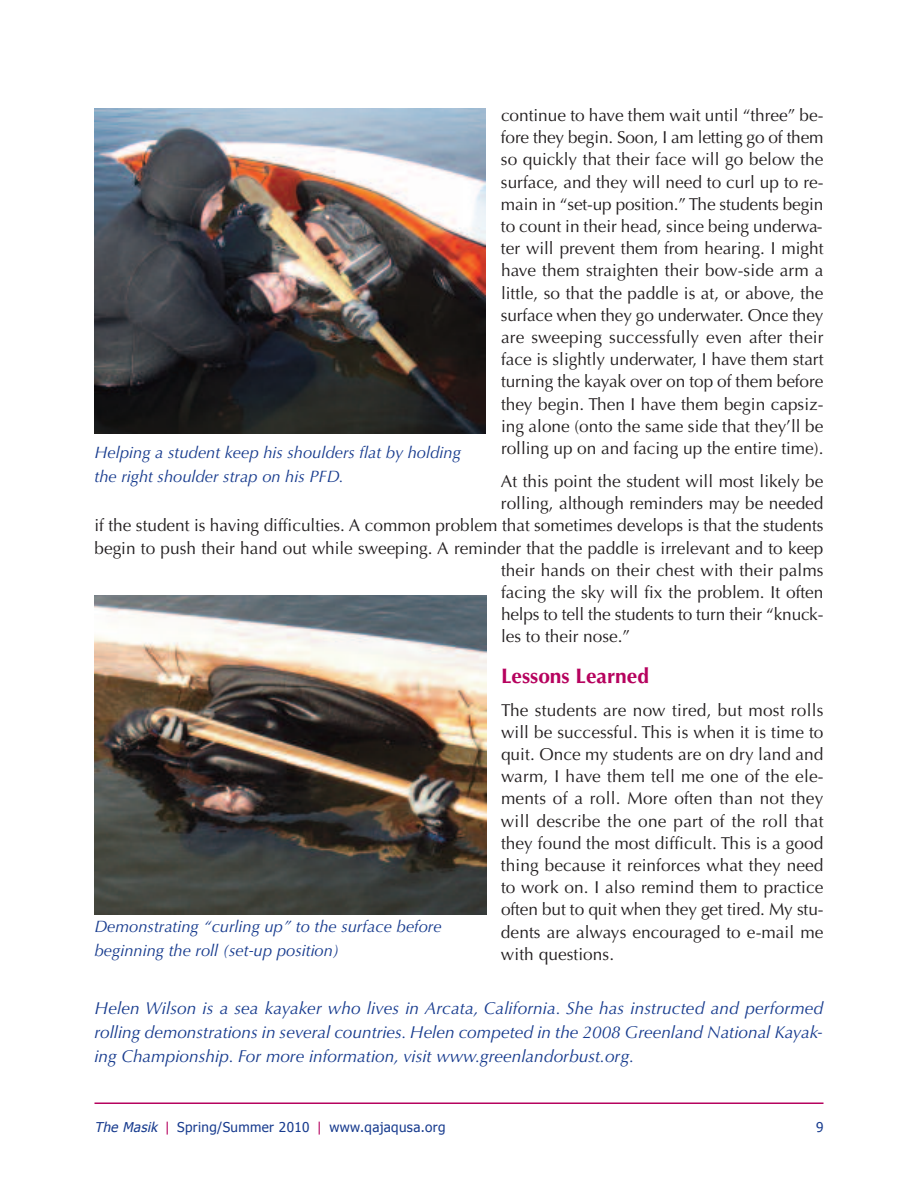
<style>
.page{position:relative;width:918px;height:1188px;background:#fff}
.page>*{position:absolute;margin:0;border:0;box-sizing:border-box;transform-origin:0 0}
.t1{font:700 21px "Optima";color:#b6025e}
.t2{font:17.25px/22.2px "Optima";color:#231f20;text-align:justify}
.t3{font:italic 17.25px/24px "Optima";color:#173b8e;text-align:justify}
.t4{font:italic 16.5px/24px "Optima";color:#173b8e}
.t5{font:13.5px "Tahoma";letter-spacing:.025em;color:#173b8e}
.s1{font-style:italic}
.s2{color:#b6025e}
</style>
<div class="page">
<hr style="left:94px;top:1102px;width:730px;height:2px;background:#b6025e">
<img style="left:94px;top:108px;width:392px;height:326px">
<img style="left:94px;top:595px;width:392px;height:319px">
<p class="t2" style="left:501px;top:106px;width:324px">continue to have them wait until “three” be&shy;fore they begin. Soon, I am letting go of them so quickly that their face will go below the surface, and they will need to curl up to re&shy;main in “set-up position.” The students begin to count in their head, since being underwa&shy;ter will prevent them from hearing. I might have them straighten their bow-side arm a little, so that the paddle is at, or above, the surface when they go underwater. Once they are sweeping successfully even after their face is slightly underwater, I have them start turning the kayak over on top of them before they begin. Then I have them begin capsiz&shy;ing alone (onto the same side that they’ll be rolling up on and facing up the entire time).</p>
<p class="t2" style="left:501px;top:472px;width:324px">At this point the student will most likely be</p>
<p class="t2" style="left:501px;top:494px;width:324px">rolling, although reminders may be needed</p>
<p class="t2" style="left:95px;top:516px;width:730px">if the student is having difficulties. A common problem that sometimes develops is that the students</p>
<p class="t2" style="left:95px;top:538px;width:731px">begin to push their hand out while sweeping. A reminder that the paddle is irrelevant and to keep</p>
<p class="t2" style="left:501px;top:561px;width:324px">their hands on their chest with their palms</p>
<p class="t2" style="left:501px;top:583px;width:324px">facing the sky will fix the problem. It often</p>
<p class="t2" style="left:501px;top:605px;width:324px">helps to tell the students to turn their “knuck-</p>
<p class="t2" style="left:501px;top:627px;width:131px">les to their nose.”</p>
<p class="t1" style="left:501px;top:667px;width:150px">Lessons Learned</p>
<p class="t2" style="left:501px;top:700px;width:324px">The students are now tired, but most rolls will be successful. This is when it is time to quit. Once my students are on dry land and warm, I have them tell me one of the ele&shy;ments of a roll. More often than not they will describe the one part of the roll that they found the most difficult. This is a good thing because it reinforces what they need to work on. I also remind them to practice often but to quit when they get tired. My stu&shy;dents are always encouraged to e-mail me with questions.</p>
<p class="t3" style="left:94px;top:998px;width:731px">Helen Wilson is a sea kayaker who lives in Arcata, California. She has instructed and performed rolling demonstrations in several countries. Helen competed in the 2008 Greenland National Kayak&shy;ing Championship. For more information, visit www.greenlandorbust.org.</p>
<p class="t4" style="left:94px;top:442px;width:368px">Helping a student keep his shoulders flat by holding the right shoulder strap on his PFD.</p>
<p class="t4" style="left:95px;top:916px;width:349px">Demonstrating “curling up” to the surface before beginning the roll (set-up position)</p>
<p class="t5" style="left:94px;top:1119px;width:352px"><span class="s1">The Masik</span> <span class="s2">|</span> Spring/Summer 2010 <span class="s2">|</span> www.qajaqusa.org</p>
<p class="t5" style="left:816px;top:1119px;width:9px">9</p>
</div>
